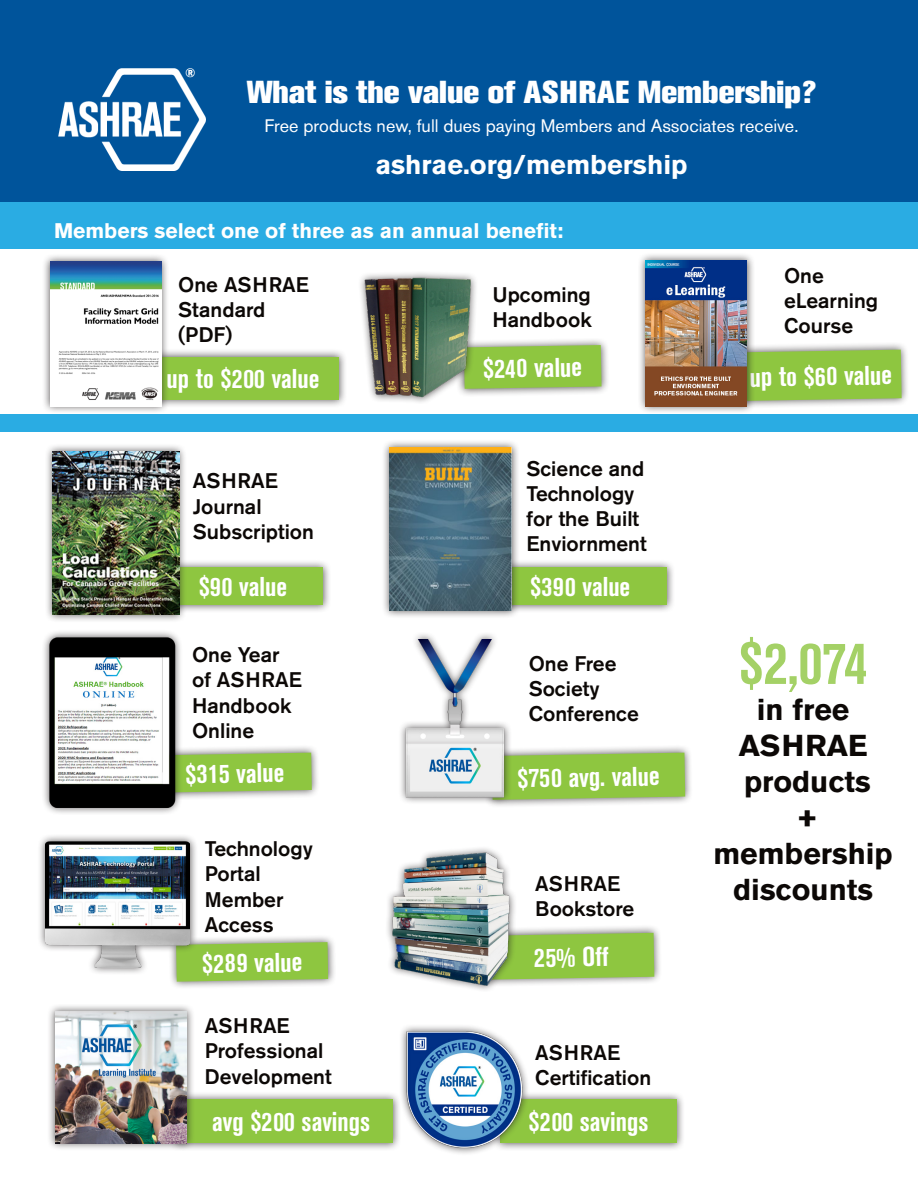
<style>
.page{position:relative;width:918px;height:1188px;background:#fff}
.page>*{position:absolute;margin:0;border:0;box-sizing:border-box;transform-origin:0 0}
.t1{font:700 condensed 60px "Akzidenz Grotesk BE";color:#a4d166}
.t2{font:800 31.5px "Akzidenz Grotesk BE";color:#fff}
.t3{font:700 30px/36px "Akzidenz Grotesk BE";color:#0c0806;text-align:center}
.t4{font:700 condensed 27px "Akzidenz Grotesk BE";color:#fff}
.t5{font:700 27px "Akzidenz Grotesk BE";color:#fff}
.t6{font:500 21px/25.2px "Akzidenz Grotesk BE";color:#0c0806}
.t7{font:700 21px "Akzidenz Grotesk BE";color:#fff}
.t8{font:18px "Akzidenz Grotesk BE";color:#fff}
</style>
<div class="page">
<div style="left:0;top:0;width:918px;height:202px;background:#00549b"></div>
<div style="left:0;top:202px;width:918px;height:47px;background:#2aace3"></div>
<div style="left:456px;top:337px;width:154px;height:60px;background:#231f20;opacity:.75"></div>
<svg style="left:479px;top:345px;width:123px;height:44px;background:#90c447"></svg>
<div style="left:733px;top:342px;width:177px;height:67px;background:#231f20;opacity:.75"></div>
<div style="left:755px;top:350px;width:147px;height:51px;background:#8ec640"></div>
<div style="left:139px;top:348px;width:208px;height:60px;background:#231f20;opacity:.75"></div>
<div style="left:147px;top:357px;width:192px;height:43px;background:#8ec640"></div>
<img style="left:58px;top:68px;width:148px;height:102px">
<div style="left:485px;top:559px;width:190px;height:54px;background:#231f20;opacity:.75"></div>
<div style="left:494px;top:568px;width:173px;height:37px;background:#8ec640"></div>
<div style="left:484px;top:744px;width:209px;height:64px;background:#231f20;opacity:.75"></div>
<svg style="left:531px;top:753px;width:154px;height:47px;background:#90c447"></svg>
<div style="left:480px;top:925px;width:183px;height:63px;background:#231f20;opacity:.75"></div>
<svg style="left:529px;top:933px;width:125px;height:47px;background:#90c548"></svg>
<div style="left:492px;top:1091px;width:193px;height:61px;background:#231f20;opacity:.75"></div>
<div style="left:500px;top:1099px;width:177px;height:44px;background:#8ec640"></div>
<div style="left:168px;top:934px;width:168px;height:56px;background:#231f20;opacity:.75"></div>
<svg style="left:176px;top:942px;width:152px;height:40px;background:#91c449"></svg>
<div style="left:154px;top:559px;width:178px;height:54px;background:#231f20;opacity:.75"></div>
<div style="left:163px;top:568px;width:160px;height:37px;background:#8ec640"></div>
<div style="left:149px;top:744px;width:171px;height:57px;background:#231f20;opacity:.75"></div>
<svg style="left:182px;top:753px;width:130px;height:40px;background:#90c448"></svg>
<div style="left:168px;top:1091px;width:233px;height:61px;background:#231f20;opacity:.75"></div>
<div style="left:176px;top:1099px;width:217px;height:44px;background:#8ec640"></div>
<div style="left:42px;top:253px;width:128px;height:162px;background:#231f20;opacity:.75"></div>
<img style="left:50px;top:262px;width:112px;height:144px">
<div style="left:358px;top:270px;width:121px;height:134px;background:#231f20;opacity:.75"></div>
<img style="left:360px;top:272px;width:116px;height:130px">
<div style="left:638px;top:252px;width:117px;height:163px;background:#231f20;opacity:.75"></div>
<img style="left:646px;top:260px;width:101px;height:146px">
<div style="left:45px;top:443px;width:142px;height:179px;background:#231f20;opacity:.75"></div>
<img style="left:53px;top:451px;width:126px;height:163px">
<div style="left:381px;top:439px;width:139px;height:180px;background:#231f20;opacity:.75"></div>
<img style="left:390px;top:448px;width:122px;height:163px">
<div style="left:41px;top:629px;width:141px;height:187px;background:#231f20;opacity:.75"></div>
<img style="left:41px;top:634px;width:138px;height:174px">
<div style="left:398px;top:631px;width:114px;height:174px;background:#231f20;opacity:.75"></div>
<img style="left:398px;top:639px;width:133px;height:169px">
<div style="left:37px;top:833px;width:161px;height:143px;background:#231f20;opacity:.75"></div>
<img style="left:45px;top:842px;width:145px;height:125px">
<div style="left:385px;top:845px;width:132px;height:147px;background:#231f20;opacity:.75"></div>
<img style="left:385px;top:851px;width:144px;height:135px">
<div style="left:47px;top:1004px;width:148px;height:148px;background:#231f20;opacity:.75"></div>
<img style="left:55px;top:1012px;width:131px;height:131px">
<div style="left:399px;top:1024px;width:131px;height:132px;background:#231f20;opacity:.75"></div>
<img style="left:405px;top:1031px;width:118px;height:117px">
<div style="left:0;top:414px;width:918px;height:18px;background:#2aace3"></div>
<p class="t2" style="left:247px;top:74px;width:571px">What is the value of ASHRAE Membership?</p>
<p class="t8" style="left:264px;top:115px;width:536px">Free products new, full dues paying Members and Associates receive.</p>
<p class="t5" style="left:375px;top:149px;width:314px">ashrae.org/membership</p>
<p class="t7" style="left:54px;top:219px;width:511px">Members select one of three as an annual benefit:</p>
<p class="t6" style="left:178px;top:271px;width:132px">One ASHRAE</p>
<p class="t6" style="left:178px;top:296px;width:89px">Standard</p>
<p class="t6" style="left:178px;top:322px;width:55px">(PDF)</p>
<p class="t6" style="left:492px;top:281px;width:100px">Upcoming</p>
<p class="t6" style="left:492px;top:306px;width:101px">Handbook</p>
<p class="t6" style="left:784px;top:262px;width:41px">One</p>
<p class="t6" style="left:784px;top:287px;width:96px">eLearning</p>
<p class="t6" style="left:784px;top:313px;width:71px">Course</p>
<p class="t4" style="left:166px;top:363px;width:155px">up to $200 value</p>
<p class="t6" style="left:193px;top:468px;width:86px">ASHRAE</p>
<p class="t6" style="left:193px;top:493px;width:70px">Journal</p>
<p class="t6" style="left:193px;top:518px;width:123px">Subscription</p>
<p class="t4" style="left:199px;top:571px;width:90px">$90 value</p>
<p class="t6" style="left:192px;top:642px;width:111px">One Year of ASHRAE<br>Handbook<br>Online</p>
<p class="t4" style="left:185px;top:759px;width:101px;rotate:-1deg">$315 value</p>
<p class="t6" style="left:205px;top:836px;width:109px">Technology<br>Portal</p>
<p class="t6" style="left:205px;top:886px;width:80px">Member<br>Access</p>
<p class="t4" style="left:202px;top:948px;width:102px;rotate:-1deg">$289 value</p>
<p class="t6" style="left:205px;top:1013px;width:86px">ASHRAE</p>
<p class="t6" style="left:205px;top:1038px;width:128px">Professional<br>Development</p>
<p class="t4" style="left:212px;top:1107px;width:160px">avg $200 savings</p>
<p class="t4" style="left:483px;top:353px;width:101px;rotate:-1deg">$240 value</p>
<p class="t4" style="left:749px;top:362px;width:144px;rotate:-1deg">up to $60 value</p>
<p class="t6" style="left:526px;top:455px;width:122px">Science and<br>Technology for the Built<br>Enviornment</p>
<p class="t4" style="left:530px;top:571px;width:102px">$390 value</p>
<p class="t6" style="left:529px;top:651px;width:89px">One Free</p>
<p class="t6" style="left:529px;top:676px;width:72px">Society</p>
<p class="t6" style="left:529px;top:701px;width:112px">Conference</p>
<p class="t4" style="left:517px;top:763px;width:144px;rotate:-1deg">$750 avg. value</p>
<p class="t6" style="left:535px;top:870px;width:86px">ASHRAE</p>
<p class="t6" style="left:535px;top:895px;width:100px">Bookstore</p>
<p class="t4" style="left:534px;top:942px;width:76px;rotate:-1deg">25% Off</p>
<p class="t6" style="left:535px;top:1040px;width:86px">ASHRAE</p>
<p class="t6" style="left:535px;top:1065px;width:117px">Certification</p>
<p class="t4" style="left:529px;top:1107px;width:121px">$200 savings</p>
<p class="t1" style="left:739px;top:629px;width:130px">$2,074</p>
<p class="t3" style="left:739px;top:691px;width:130px">in free<br>ASHRAE</p>
<p class="t3" style="left:744px;top:763px;width:128px">products</p>
<p class="t3" style="left:797px;top:799px;width:23px">+</p>
<p class="t3" style="left:713px;top:835px;width:181px">membership</p>
<p class="t3" style="left:733px;top:871px;width:141px">discounts</p>
</div>
